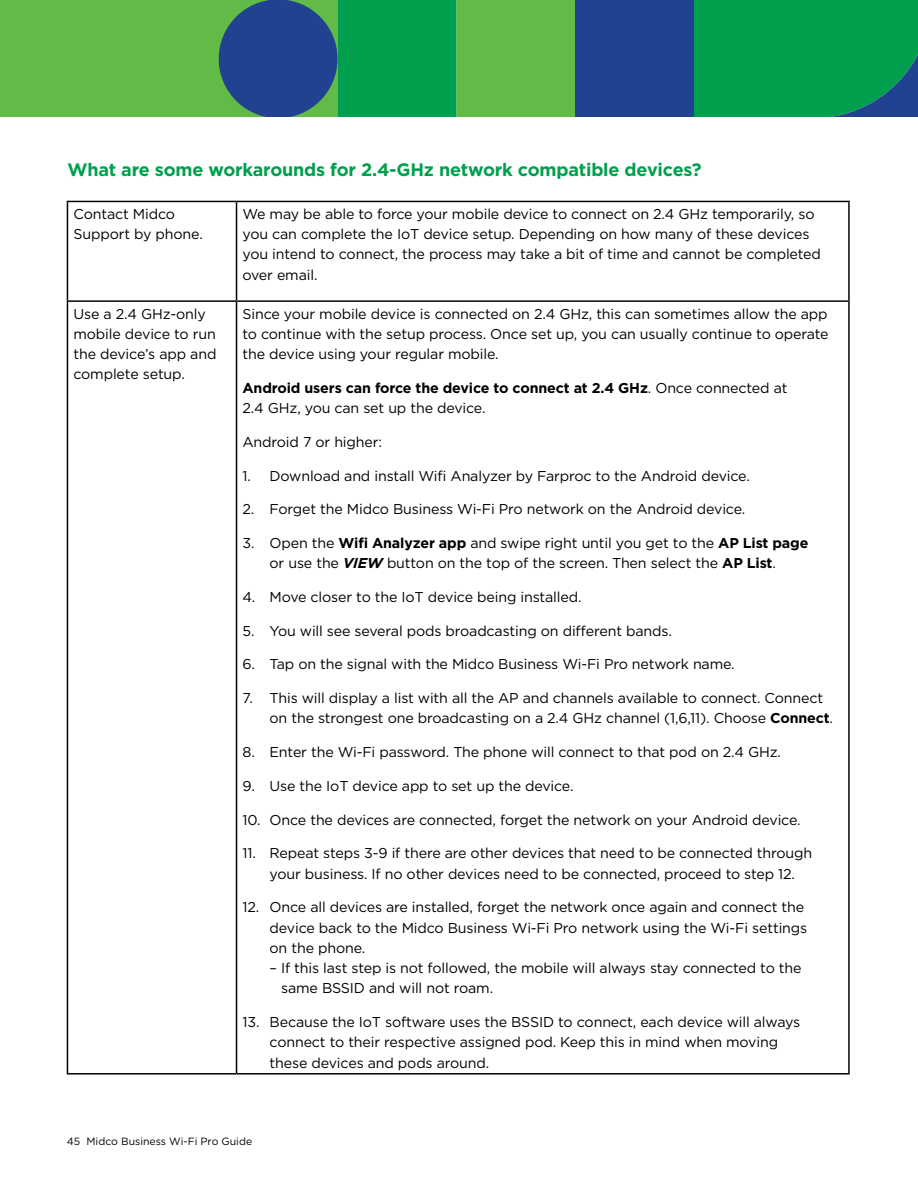
<style>
.page{position:relative;width:918px;height:1188px;background:#fff}
.page>*{position:absolute;margin:0;border:0;box-sizing:border-box;transform-origin:0 0}
.t1{font:700 18px "Gotham";letter-spacing:-.01em;color:#009f4d}
.t2{font:14.25px/20.2px "Gotham";letter-spacing:-.01em;color:#000}
.t3{font:700 14.25px/20.2px "Gotham";letter-spacing:-.01em;color:#000}
.t4{font:10.5px "Gotham";color:#000}
.s1{font-weight:400}
.s2{font-weight:700}
.s3{font-weight:700;font-style:italic}
</style>
<div class="page">
<div style="left:0;top:0;width:575px;height:117px;background:#62bb46"></div>
<div style="left:694px;top:0;width:224px;height:117px;background:#009f4d"></div>
<div style="left:575px;top:0;width:119px;height:117px;background:#214290"></div>
<svg style="left:219px;top:0;width:237px;height:117px;background:#177c67"></svg>
<hr style="left:67px;top:201px;width:170px;height:1px;background:#000">
<hr style="left:67px;top:202px;width:1px;height:98px;background:#000">
<hr style="left:237px;top:201px;width:613px;height:1px;background:#000">
<hr style="left:236px;top:202px;width:1px;height:98px;background:#000">
<hr style="left:848px;top:202px;width:2px;height:98px;background:#000">
<hr style="left:67px;top:300px;width:170px;height:2px;background:#000">
<hr style="left:67px;top:302px;width:1px;height:771px;background:#000">
<hr style="left:237px;top:300px;width:613px;height:2px;background:#000">
<hr style="left:236px;top:302px;width:1px;height:771px;background:#000">
<hr style="left:848px;top:302px;width:2px;height:771px;background:#000">
<hr style="left:67px;top:1073px;width:170px;height:2px;background:#000">
<hr style="left:237px;top:1073px;width:613px;height:2px;background:#000">
<p class="t1" style="left:68px;top:158px;width:636px">What are some workarounds for 2.4-GHz network compatible devices?</p>
<p class="t2" style="left:73px;top:203px;width:131px">Contact Midco<br>Support by phone.</p>
<p class="t2" style="left:243px;top:203px;width:580px">We may be able to force your mobile device to connect on 2.4 GHz temporarily, so you can complete the IoT device setup. Depending on how many of these devices you intend to connect, the process may take a bit of time and cannot be completed over email.</p>
<p class="t2" style="left:73px;top:303px;width:144px">Use a 2.4 GHz-only mobile device to run the device’s app and complete setup.</p>
<p class="t2" style="left:243px;top:303px;width:588px;text-align:justify">Since your mobile device is connected on 2.4 GHz, this can sometimes allow the app to continue with the setup process. Once set up, you can usually continue to operate the device using your regular mobile.</p>
<p class="t3" style="left:243px;top:378px;width:546px">Android users can force the device to connect at 2.4 GHz<span class="s1">. Once connected at<br>2.4 GHz, you can set up the device.</span></p>
<p class="t2" style="left:243px;top:431px;width:141px">Android 7 or higher:</p>
<p class="t2" style="left:243px;top:465px;width:509px">1. Download and install Wifi Analyzer by Farproc to the Android device.</p>
<p class="t2" style="left:243px;top:499px;width:504px">2. Forget the Midco Business Wi-Fi Pro network on the Android device.</p>
<p class="t2" style="left:243px;top:533px;width:567px;text-align:center">3. Open the <span class="s2">Wifi Analyzer app</span> and swipe right until you get to the <span class="s2">AP List page </span>or use the <span class="s3">VIEW</span> button on the top of the screen. Then select the <span class="s2">AP List</span>.</p>
<p class="t2" style="left:243px;top:587px;width:341px">4. Move closer to the IoT device being installed.</p>
<p class="t2" style="left:243px;top:620px;width:431px">5. You will see several pods broadcasting on different bands.</p>
<p class="t2" style="left:243px;top:654px;width:494px">6. Tap on the signal with the Midco Business Wi-Fi Pro network name.</p>
<p class="t2" style="left:270px;top:688px;width:565px;text-indent:-27px">7. This will display a list with all the AP and channels available to connect. Connect on the strongest one broadcasting on a 2.4 GHz channel (1,6,11). Choose <span class="s2">Connect</span>.</p>
<p class="t2" style="left:243px;top:742px;width:540px">8. Enter the Wi-Fi password. The phone will connect to that pod on 2.4 GHz.</p>
<p class="t2" style="left:243px;top:776px;width:333px">9. Use the IoT device app to set up the device.</p>
<p class="t2" style="left:243px;top:809px;width:560px">10. Once the devices are connected, forget the network on your Android device.</p>
<p class="t2" style="left:270px;top:843px;width:544px;text-indent:-27px">11. Repeat steps 3-9 if there are other devices that need to be connected through your business. If no other devices need to be connected, proceed to step 12.</p>
<p class="t2" style="left:270px;top:897px;width:539px;text-indent:-27px">12. Once all devices are installed, forget the network once again and connect the device back to the Midco Business Wi-Fi Pro network using the Wi-Fi settings on the phone.</p>
<p class="t2" style="left:281px;top:958px;width:522px;text-indent:-12px">– If this last step is not followed, the mobile will always stay connected to the same BSSID and will not roam.</p>
<p class="t2" style="left:270px;top:1012px;width:532px;text-indent:-27px">13. Because the IoT software uses the BSSID to connect, each device will always connect to their respective assigned pod. Keep this in mind when moving these devices and pods around.</p>
<p class="t4" style="left:67px;top:1135px;width:187px">45 Midco Business Wi-Fi Pro Guide</p>
</div>
